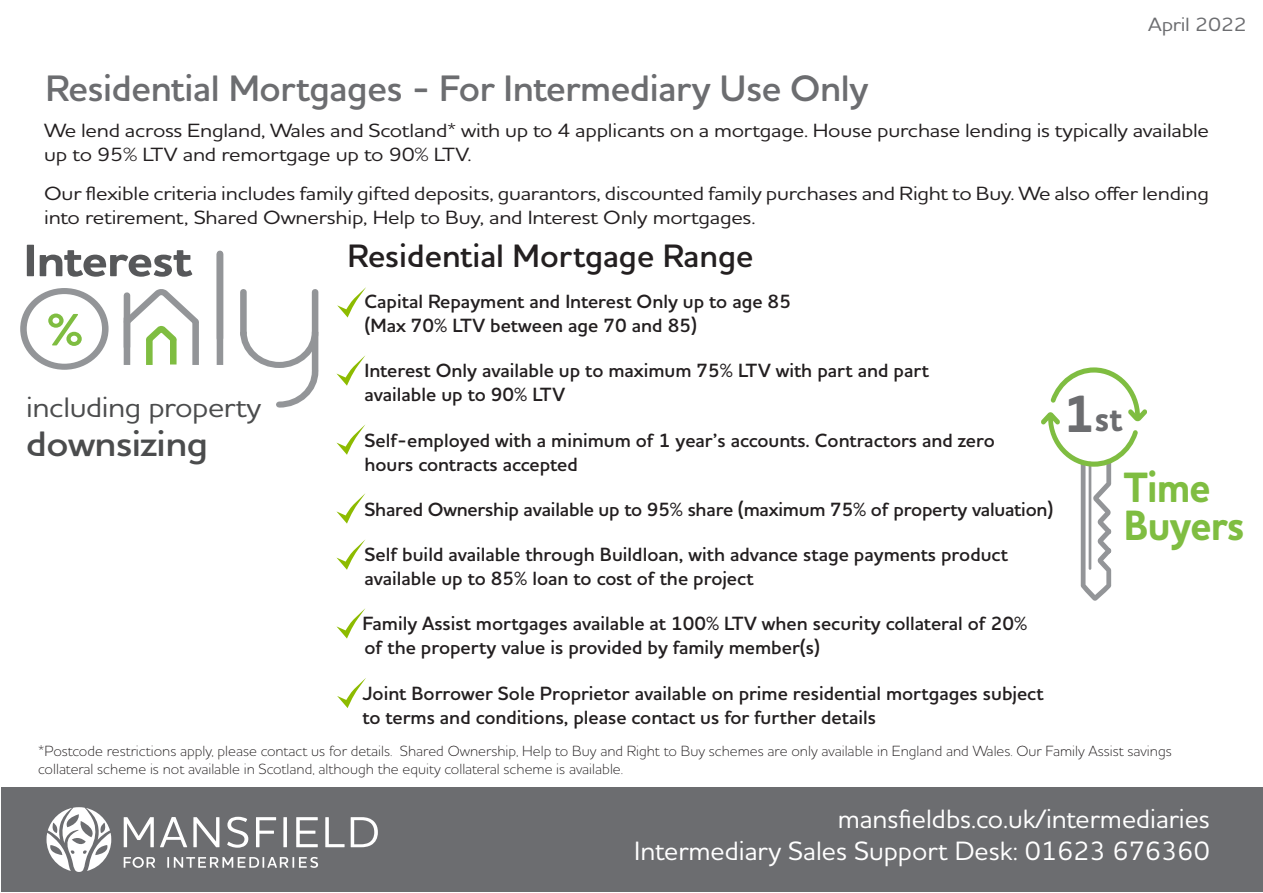
<style>
.page{position:relative;width:1263px;height:893px;background:#fff}
.page>*{position:absolute;margin:0;border:0;box-sizing:border-box;transform-origin:0 0}
.t1{font:700 46.2px/69.3px "Houschka Pro";letter-spacing:-.02em;color:#57585a;scale:1.08 1}
.t2{font:700 43.2px/37.8px "Houschka Pro";letter-spacing:-.02em;color:#7fbd41;scale:.93 1}
.t3{font:600 37.5px "Houschka Pro";letter-spacing:-.01em;color:#6c6d70}
.t4{font:700 36.15px "Houschka Pro";color:#6c6d70;scale:.93 1}
.t5{font:600 36px "Houschka Pro";letter-spacing:-.015em;color:#4b4c4d;scale:1.08 1}
.t6{font:600 33px "Houschka Pro";color:#231f20}
.t7{font:500 28.65px "Houschka Pro";letter-spacing:-.015em;color:#4b4c4d;scale:1.08 1}
.t8{font:500 27px "Houschka Pro";color:#fff}
.t9{font:600 19.5px/24px "Houschka Pro";color:#231f20}
.t10{font:500 19.5px/24px "Houschka Pro";letter-spacing:-.01em;color:#231f20;scale:1.12 1}
.t11{font:500 19.5px "Houschka Pro";letter-spacing:-.01em;color:#6c6d70;scale:1.12 1}
.t12{font:300 15px/18px "Houschka Pro";color:#231f20}
.s1{font-weight:800;color:#7fbd41}
.s2{font-size:52.95px}
</style>
<div class="page">
<svg style="left:337px;top:287px;width:29px;height:31px"></svg>
<svg style="left:336px;top:493px;width:29px;height:31px"></svg>
<svg style="left:336px;top:540px;width:29px;height:30px"></svg>
<svg style="left:336px;top:425px;width:29px;height:30px"></svg>
<svg style="left:336px;top:355px;width:29px;height:31px"></svg>
<svg style="left:336px;top:608px;width:29px;height:31px"></svg>
<div style="left:1px;top:787px;width:1262px;height:105px;background:#6c6d70"></div>
<svg style="left:124px;top:817px;width:30px;height:30px"></svg>
<svg style="left:160px;top:817px;width:27px;height:30px"></svg>
<svg style="left:193px;top:817px;width:26px;height:30px"></svg>
<svg style="left:227px;top:817px;width:21px;height:31px"></svg>
<svg style="left:256px;top:817px;width:20px;height:30px"></svg>
<svg style="left:283px;top:817px;width:4px;height:30px"></svg>
<svg style="left:296px;top:817px;width:22px;height:30px"></svg>
<svg style="left:325px;top:817px;width:20px;height:30px"></svg>
<svg style="left:351px;top:817px;width:27px;height:30px"></svg>
<svg style="left:47px;top:807px;width:64px;height:65px"></svg>
<svg style="left:124px;top:857px;width:31px;height:11px"></svg>
<svg style="left:167px;top:857px;width:151px;height:11px"></svg>
<svg style="left:1041px;top:367px;width:106px;height:234px"></svg>
<div style="left:20px;top:288px;width:88px;height:82px;border:6px solid #939598;border-radius:50%"></div>
<svg style="left:240px;top:326px;width:78px;height:82px"></svg>
<div style="left:217px;top:254px;width:6px;height:111px;background:#939598"></div>
<div style="left:192px;top:322px;width:7px;height:43px;background:#939598"></div>
<svg style="left:123px;top:289px;width:76px;height:59px"></svg>
<div style="left:146px;top:339px;width:6px;height:26px;background:#7fbd41"></div>
<div style="left:170px;top:339px;width:6px;height:25px;background:#7fbd41"></div>
<div style="left:312px;top:292px;width:6px;height:78px;background:#939598"></div>
<div style="left:240px;top:292px;width:7px;height:42px;background:#939598"></div>
<div style="left:124px;top:318px;width:6px;height:47px;background:#939598"></div>
<svg style="left:337px;top:678px;width:29px;height:30px"></svg>
<p class="t11" style="left:1148px;top:12px;width:90px">April 2022</p>
<p class="t3" style="left:45px;top:64px;width:824px">Residential Mortgages - For Intermediary Use Only</p>
<p class="t10" style="left:44px;top:118px;width:1041px">We lend across England, Wales and Scotland* with up to 4 applicants on a mortgage. House purchase lending is typically available up to 95% LTV and remortgage up to 90% LTV.</p>
<p class="t10" style="left:44px;top:181px;width:1041px">Our flexible criteria includes family gifted deposits, guarantors, discounted family purchases and Right to Buy. We also offer lending into retirement, Shared Ownership, Help to Buy, and Interest Only mortgages.</p>
<p class="t6" style="left:347px;top:235px;width:407px">Residential Mortgage Range</p>
<p class="t9" style="left:364px;top:289px;width:428px">Capital Repayment and Interest Only up to age 85 (Max 70% LTV between age 70 and 85)</p>
<p class="t9" style="left:364px;top:358px;width:566px">Interest Only available up to maximum 75% LTV with part and part available up to 90% LTV</p>
<p class="t9" style="left:364px;top:428px;width:632px">Self-employed with a minimum of 1 year’s accounts. Contractors and zero hours contracts accepted</p>
<p class="t9" style="left:364px;top:497px;width:690px">Shared Ownership available up to 95% share (maximum 75% of property valuation)</p>
<p class="t9" style="left:364px;top:542px;width:645px">Self build available through Buildloan, with advance stage payments product available up to 85% loan to cost of the project</p>
<p class="t9" style="left:362px;top:612px;width:666px">Family Assist mortgages available at 100% LTV when security collateral of 20% of the property value is provided by family member(s)</p>
<p class="t9" style="left:362px;top:681px;width:683px">Joint Borrower Sole Proprietor available on prime residential mortgages subject to terms and conditions, please contact us for further details</p>
<p class="t12" style="left:38px;top:741px;width:1135px">*Postcode restrictions apply, please contact us for details. Shared Ownership, Help to Buy and Right to Buy schemes are only available in England and Wales. Our Family Assist savings collateral scheme is not available in Scotland, although the equity collateral scheme is available.</p>
<p class="t1" style="left:47px;top:227px;width:136px;text-indent:-24px">Interest <span class="s1">%</span></p>
<p class="t4" style="left:1064px;top:396px;width:64px"><span class="s2">1</span>st</p>
<p class="t7" style="left:26px;top:389px;width:219px">including property</p>
<p class="t5" style="left:26px;top:421px;width:170px">downsizing</p>
<p class="t2" style="left:1124px;top:470px;width:131px">Time<br>Buyers</p>
<p class="t8" style="left:838px;top:801px;width:374px">mansfieldbs.co.uk/intermediaries</p>
<p class="t8" style="left:634px;top:834px;width:577px">Intermediary Sales Support Desk: 01623 676360</p>
</div>
